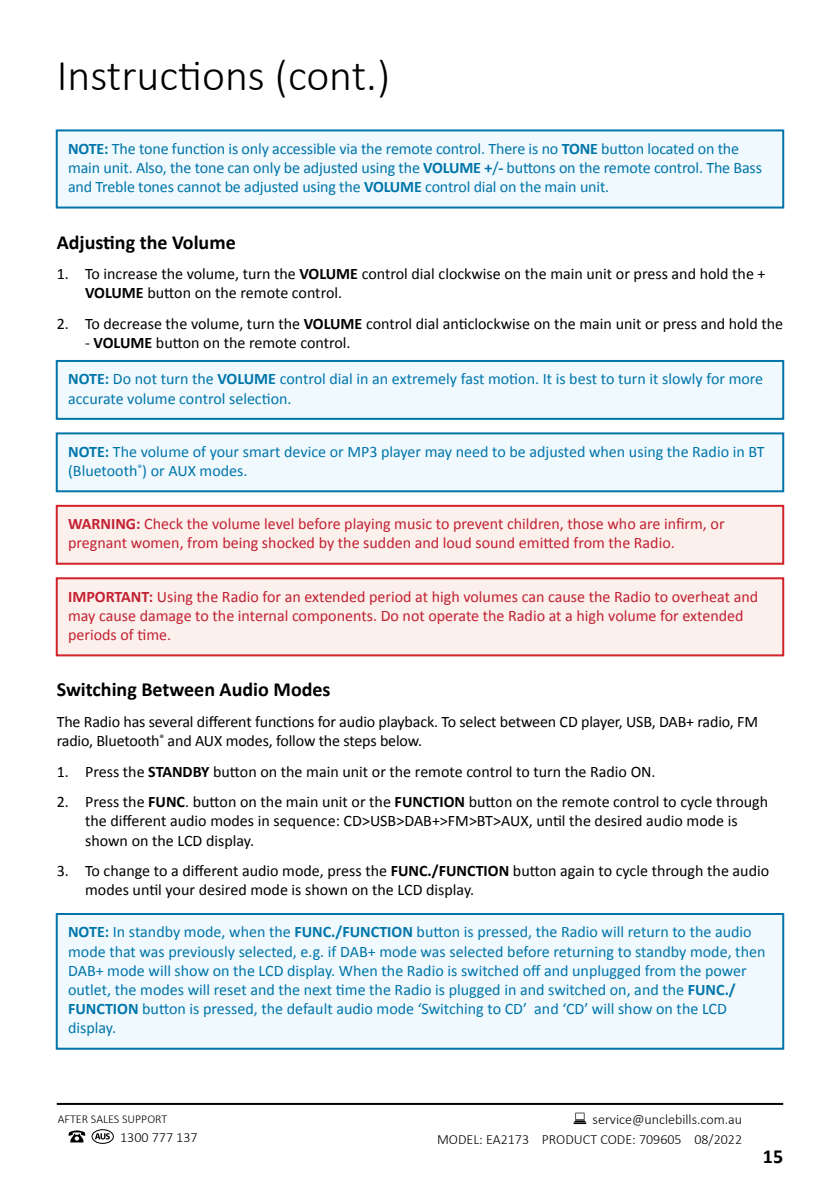
<style>
.page{position:relative;width:840px;height:1191px;background:#fff}
.page>*{position:absolute;margin:0;border:0;box-sizing:border-box;transform-origin:0 0}
.t1{font:300 44px "Calibri";color:#000}
.t2{font:700 20px "Calibri";color:#000}
.t3{font:16px/19.2px "Calibri";color:#0075a9}
.t4{font:16px/19.2px "Calibri";color:#000}
.t5{font:16px/19.2px "Calibri";color:#c32032}
.t6{font:300 14px/19.6px "Calibri";color:#000;text-align:right}
.t7{font:300 12px "Calibri";color:#000}
.s1{font-weight:700}
</style>
<div class="page">
<hr style="left:57px;top:1103px;width:725px;height:2px;background:#000">
<svg style="left:68px;top:1130px;width:17px;height:12px"></svg>
<div style="left:91px;top:1129px;width:23px;height:14px;border:1px solid #000;border-radius:50%"></div>
<svg style="left:95px;top:1133px;width:15px;height:6px"></svg>
<svg style="left:573px;top:1112px;width:13px;height:12px"></svg>
<div style="left:56px;top:129px;width:727px;height:79px;background:#eff9fe;border:2px solid #0075a9"></div>
<div style="left:56px;top:360px;width:727px;height:60px;background:#eff9fe;border:2px solid #0075a9"></div>
<div style="left:56px;top:432px;width:727px;height:60px;background:#eff9fe;border:2px solid #0075a9"></div>
<div style="left:56px;top:505px;width:727px;height:60px;background:#fbf0eb;border:2px solid #d2232a"></div>
<div style="left:56px;top:577px;width:727px;height:79px;background:#fbf0eb;border:2px solid #d2232a"></div>
<div style="left:56px;top:913px;width:727px;height:136px;background:#eff9fe;border:2px solid #0075a9"></div>
<h1 class="t1" style="left:57px;top:48px;width:335px">Instructions (cont.)</h1>
<p class="t3" style="left:68px;top:138px;width:695px"><span class="s1">NOTE:</span> The tone function is only accessible via the remote control. There is no <span class="s1">TONE</span> button located on the main unit. Also, the tone can only be adjusted using the <span class="s1">VOLUME +</span>/<span class="s1">-</span> buttons on the remote control. The Bass and Treble tones cannot be adjusted using the <span class="s1">VOLUME</span> control dial on the main unit.</p>
<p class="t2" style="left:57px;top:228px;width:180px">Adjusting the Volume</p>
<p class="t4" style="left:85px;top:264px;width:681px;text-indent:-28px">1. To increase the volume, turn the <span class="s1">VOLUME</span> control dial clockwise on the main unit or press and hold the +<br><span class="s1">VOLUME</span> button on the remote control.</p>
<p class="t4" style="left:57px;top:313px;width:727px">2. To decrease the volume, turn the <span class="s1">VOLUME</span> control dial anticlockwise on the main unit or press and hold the</p>
<p class="t4" style="left:85px;top:333px;width:267px">- <span class="s1">VOLUME</span> button on the remote control.</p>
<p class="t3" style="left:68px;top:369px;width:696px"><span class="s1">NOTE:</span> Do not turn the <span class="s1">VOLUME</span> control dial in an extremely fast motion. It is best to turn it slowly for more accurate volume control selection.</p>
<p class="t3" style="left:68px;top:441px;width:697px"><span class="s1">NOTE:</span> The volume of your smart device or MP3 player may need to be adjusted when using the Radio in BT (Bluetooth<sup>®</sup>) or AUX modes.</p>
<p class="t5" style="left:68px;top:514px;width:657px"><span class="s1">WARNING:</span> Check the volume level before playing music to prevent children, those who are infirm, or pregnant women, from being shocked by the sudden and loud sound emitted from the Radio.</p>
<p class="t5" style="left:68px;top:586px;width:691px"><span class="s1">IMPORTANT:</span> Using the Radio for an extended period at high volumes can cause the Radio to overheat and may cause damage to the internal components. Do not operate the Radio at a high volume for extended periods of time.</p>
<p class="t2" style="left:57px;top:675px;width:275px">Switching Between Audio Modes</p>
<p class="t4" style="left:57px;top:711px;width:702px">The Radio has several different functions for audio playback. To select between CD player, USB, DAB+ radio, FM radio, Bluetooth<sup>®</sup> and AUX modes, follow the steps below.</p>
<p class="t4" style="left:57px;top:761px;width:600px">1. Press the <span class="s1">STANDBY</span> button on the main unit or the remote control to turn the Radio ON.</p>
<p class="t4" style="left:85px;top:792px;width:684px;text-indent:-28px">2. Press the <span class="s1">FUNC</span>. button on the main unit or the <span class="s1">FUNCTION</span> button on the remote control to cycle through the different audio modes in sequence: CD&gt;USB&gt;DAB+&gt;FM&gt;BT&gt;AUX, until the desired audio mode is shown on the LCD display.</p>
<p class="t4" style="left:85px;top:861px;width:685px;text-indent:-28px">3. To change to a different audio mode, press the <span class="s1">FUNC./FUNCTION</span> button again to cycle through the audio modes until your desired mode is shown on the LCD display.</p>
<p class="t3" style="left:68px;top:922px;width:698px"><span class="s1">NOTE:</span> In standby mode, when the <span class="s1">FUNC./FUNCTION</span> button is pressed, the Radio will return to the audio mode that was previously selected, e.g. if DAB+ mode was selected before returning to standby mode, then DAB+ mode will show on the LCD display. When the Radio is switched off and unplugged from the power outlet, the modes will reset and the next time the Radio is plugged in and switched on, and the <span class="s1">FUNC./ FUNCTION</span> button is pressed, the default audio mode ‘Switching to CD’ and ‘CD’ will show on the LCD display.</p>
<p class="t7" style="left:58px;top:1111px;width:111px">AFTER SALES SUPPORT</p>
<p class="t6" style="left:120px;top:1127px;width:79px">1300 777 137</p>
<p class="t6" style="left:437px;top:1109px;width:306px">service@unclebills.com.au<br>MODEL: EA2173 PRODUCT CODE: 709605 08/2022</p>
<p class="t2" style="left:762px;top:1141px;width:22px">15</p>
</div>
